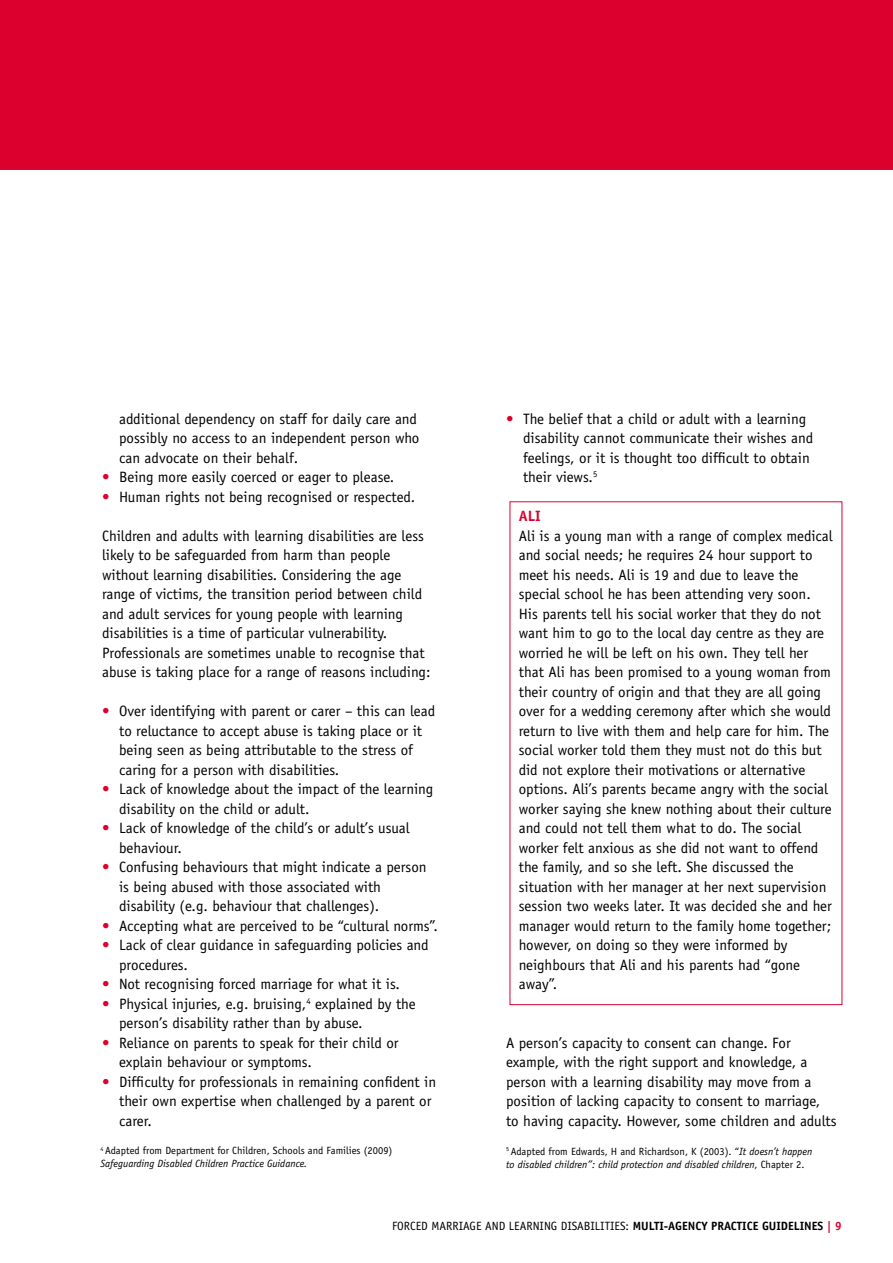
<style>
.page{position:relative;width:893px;height:1263px;background:#fff}
.page>*{position:absolute;margin:0;border:0;box-sizing:border-box;transform-origin:0 0}
.t1{font:15px/19.5px "Officina Sans";color:#000}
.t2{font:700 15px "Officina Sans";color:#dc002e}
.t3{font:12px "Officina Sans";color:#000}
.t4{font:700 12px "Officina Sans";letter-spacing:-.01em;color:#000}
.t5{font:700 12px "Officina Sans";color:#dc002e}
.t6{font:italic 10.5px/12.8px "Officina Sans";color:#000}
.t7{font:10.5px/12.8px "Officina Sans";color:#000}
.s1{color:#dc002e}
.s2{font-style:italic}
.s3{font-style:normal}
.s4{font-weight:400}
</style>
<div class="page">
<div style="left:0;top:0;width:893px;height:170px;background:#dc002e"></div>
<p class="t1" style="left:119px;top:409px;width:302px">additional dependency on staff for daily care and possibly no access to an independent person who can advocate on their behalf.</p>
<p class="t1" style="left:102px;top:467px;width:294px"><span class="s1">•</span> Being more easily coerced or eager to please.</p>
<p class="t1" style="left:102px;top:487px;width:315px"><span class="s1">•</span> Human rights not being recognised or respected.</p>
<p class="t1" style="left:102px;top:526px;width:330px">Children and adults with learning disabilities are less likely to be safeguarded from harm than people without learning disabilities. Considering the age range of victims, the transition period between child and adult services for young people with learning disabilities is a time of particular vulnerability.<br>Professionals are sometimes unable to recognise that abuse is taking place for a range of reasons including:</p>
<p class="t1" style="left:119px;top:701px;width:318px;text-indent:-17px"><span class="s1">•</span> Over identifying with parent or carer – this can lead to reluctance to accept abuse is taking place or it being seen as being attributable to the stress of caring for a person with disabilities.</p>
<p class="t1" style="left:119px;top:779px;width:316px;text-indent:-17px"><span class="s1">•</span> Lack of knowledge about the impact of the learning disability on the child or adult.</p>
<p class="t1" style="left:119px;top:818px;width:292px;text-indent:-17px"><span class="s1">•</span> Lack of knowledge of the child’s or adult’s usual behaviour.</p>
<p class="t1" style="left:119px;top:857px;width:309px;text-indent:-17px"><span class="s1">•</span> Confusing behaviours that might indicate a person is being abused with those associated with disability (e.g. behaviour that challenges).</p>
<p class="t1" style="left:102px;top:916px;width:337px"><span class="s1">•</span> Accepting what are perceived to be “cultural norms”.</p>
<p class="t1" style="left:119px;top:935px;width:311px;text-indent:-17px"><span class="s1">•</span> Lack of clear guidance in safeguarding policies and procedures.</p>
<p class="t1" style="left:102px;top:974px;width:299px"><span class="s1">•</span> Not recognising forced marriage for what it is.</p>
<p class="t1" style="left:119px;top:994px;width:298px;text-indent:-17px"><span class="s1">•</span> Physical injuries, e.g. bruising,<sup>4</sup> explained by the person’s disability rather than by abuse.</p>
<p class="t1" style="left:119px;top:1033px;width:281px;text-indent:-17px"><span class="s1">•</span> Reliance on parents to speak for their child or explain behaviour or symptoms.</p>
<p class="t1" style="left:119px;top:1072px;width:319px;text-indent:-17px"><span class="s1">•</span> Difficulty for professionals in remaining confident in their own expertise when challenged by a parent or carer.</p>
<p class="t1" style="left:523px;top:409px;width:292px;text-indent:-17px"><span class="s1">•</span> The belief that a child or adult with a learning disability cannot communicate their wishes and feelings, or it is thought too difficult to obtain their views.<sup>5</sup></p>
<p class="t2" style="left:519px;top:507px;width:23px">Ali</p>
<p class="t1" style="left:519px;top:526px;width:315px">Ali is a young man with a range of complex medical and social needs; he requires 24 hour support to meet his needs. Ali is 19 and due to leave the special school he has been attending very soon.<br>His parents tell his social worker that they do not want him to go to the local day centre as they are worried he will be left on his own. They tell her that Ali has been promised to a young woman from their country of origin and that they are all going over for a wedding ceremony after which she would return to live with them and help care for him. The social worker told them they must not do this but did not explore their motivations or alternative options. Ali’s parents became angry with the social worker saying she knew nothing about their culture and could not tell them what to do. The social worker felt anxious as she did not want to offend the family, and so she left. She discussed the situation with her manager at her next supervision session two weeks later. It was decided she and her manager would return to the family home together; however, on doing so they were informed by neighbours that Ali and his parents had “gone away”.</p>
<p class="t1" style="left:506px;top:1033px;width:332px">A person’s capacity to consent can change. For example, with the right support and knowledge, a person with a learning disability may move from a position of lacking capacity to consent to marriage, to having capacity. However, some children and adults</p>
<p class="t7" style="left:100px;top:1144px;width:294px"><sup>4</sup> Adapted from Department for Children, Schools and Families (2009)<br><span class="s2">Safeguarding Disabled Children Practice Guidance.</span></p>
<p class="t6" style="left:506px;top:1145px;width:308px"><sup>5</sup> <span class="s3">Adapted from Edwards, H and Richardson, K (2003). “</span>It doesn’t happen to disabled children”: child protection and disabled children<span class="s3">, Chapter 2.</span></p>
<p class="t3" style="left:392px;top:1219px;width:12px">FORCED</p>
<p class="t3" style="left:432px;top:1219px;width:15px">MARRIAGE</p>
<p class="t3" style="left:485px;top:1219px;width:8px">AND</p>
<p class="t3" style="left:509px;top:1219px;width:13px">LEARNING</p>
<p class="t3" style="left:561px;top:1219px;width:50px">DIsabiliTIES</p>
<p class="t4" style="left:626px;top:1218px;width:22px"><span class="s4">:</span> MULTI</p>
<p class="t4" style="left:664px;top:1218px;width:19px">-AGENCY</p>
<p class="t4" style="left:711px;top:1218px;width:27px">PRACTICE</p>
<p class="t4" style="left:762px;top:1218px;width:8px">GUIDELINES</p>
<p class="t5" style="left:827px;top:1218px;width:6px">|</p>
</div>
